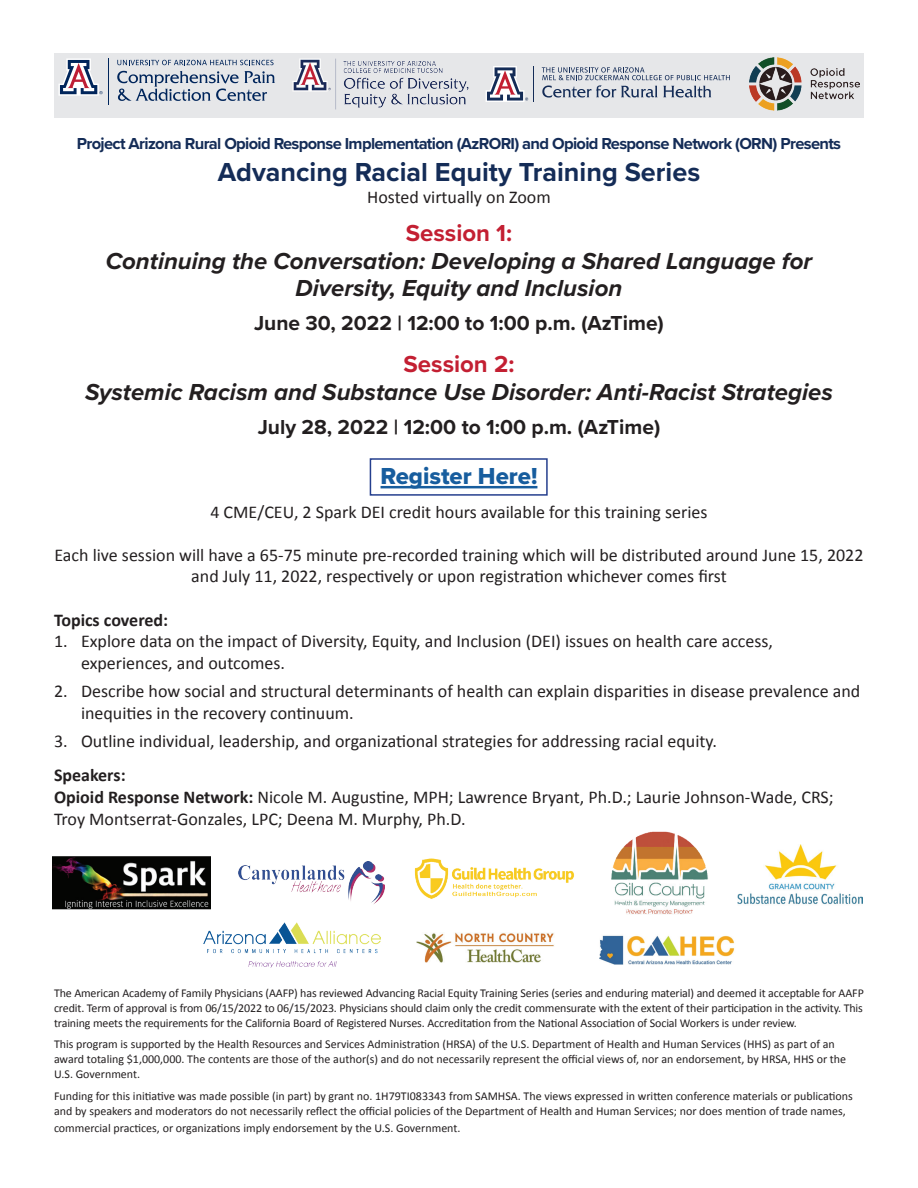
<style>
.page{position:relative;width:918px;height:1188px;background:#fff}
.page>*{position:absolute;margin:0;border:0;box-sizing:border-box;transform-origin:0 0}
.t1{font:700 27px "Proxima Nova";color:#142c57}
.t2{font:italic 700 24px/27.6px "Proxima Nova";color:#231f20;text-align:center}
.t3{font:700 24px "Proxima Nova";color:#c31f32}
.t4{font:24px "Proxima Nova Extrabld";color:#175d9e}
.t5{font:700 21px "Proxima Nova";color:#231f20}
.t6{font:18px/21.6px "Calibri";color:#231f20}
.t7{font:700 18px "Calibri";color:#231f20}
.t8{font:700 16.5px "Proxima Nova";letter-spacing:-.04em;color:#142c57}
.t9{font:12px/15px "Calibri";color:#231f20}
.s1{font-weight:700}
</style>
<div class="page">
<div style="left:54px;top:53px;width:810px;height:65px;background:#e6e7e9"></div>
<div style="left:370px;top:458px;width:178px;height:38px;border:2px solid #253f8e"></div>
<hr style="left:381px;top:486px;width:156px;height:2px;background:#175d9e">
<svg style="left:58px;top:58px;width:45px;height:38px"></svg>
<hr style="left:108px;top:58px;width:1px;height:47px;background:#00255b">
<svg style="left:117px;top:60px;width:157px;height:5px"></svg>
<svg style="left:117px;top:71px;width:158px;height:30px"></svg>
<svg style="left:486px;top:66px;width:42px;height:36px"></svg>
<hr style="left:533px;top:66px;width:1px;height:36px;background:#142c57">
<svg style="left:542px;top:67px;width:188px;height:31px"></svg>
<img style="left:292px;top:58px;width:177px;height:51px">
<img style="left:749px;top:58px;width:111px;height:52px">
<img style="left:53px;top:857px;width:158px;height:52px">
<img style="left:239px;top:862px;width:146px;height:42px">
<img style="left:414px;top:858px;width:160px;height:41px">
<img style="left:611px;top:831px;width:97px;height:83px">
<img style="left:737px;top:845px;width:126px;height:60px">
<img style="left:416px;top:933px;width:138px;height:30px">
<img style="left:599px;top:935px;width:136px;height:30px">
<img style="left:204px;top:922px;width:176px;height:45px">
<p class="t8" style="left:77px;top:131px;width:766px">Project Arizona Rural Opioid Response Implementation (AzRORI) and Opioid Response Network (ORN) Presents</p>
<h1 class="t1" style="left:218px;top:152px;width:484px">Advancing Racial Equity Training Series</h1>
<p class="t6" style="left:367px;top:186px;width:185px">Hosted virtually on Zoom</p>
<h2 class="t3" style="left:406px;top:215px;width:108px">Session 1:</h2>
<p class="t2" style="left:106px;top:246px;width:708px">Continuing the Conversation: Developing a Shared Language for<br>Diversity, Equity and Inclusion</p>
<p class="t5" style="left:254px;top:307px;width:411px">June 30, 2022 | 12:00 to 1:00 p.m. (AzTime)</p>
<p class="t3" style="left:404px;top:347px;width:112px">Session 2:</p>
<p class="t2" style="left:85px;top:378px;width:749px">Systemic Racism and Substance Use Disorder: Anti-Racist Strategies</p>
<h3 class="t5" style="left:258px;top:411px;width:404px">July 28, 2022 | 12:00 to 1:00 p.m. (AzTime)</h3>
<p class="t4" style="left:381px;top:458px;width:158px">Register Here!</p>
<p class="t6" style="left:210px;top:501px;width:499px">4 CME/CEU, 2 Spark DEI credit hours available for this training series</p>
<p class="t6" style="left:54px;top:544px;width:811px">Each live session will have a 65-75 minute pre-recorded training which will be distributed around June 15, 2022</p>
<p class="t6" style="left:191px;top:566px;width:537px">and July 11, 2022, respectively or upon registration whichever comes first</p>
<h4 class="t7" style="left:54px;top:608px;width:116px">Topics covered:</h4>
<p class="t6" style="left:81px;top:631px;width:694px;text-indent:-27px">1. Explore data on the impact of Diversity, Equity, and Inclusion (DEI) issues on health care access, experiences, and outcomes.</p>
<p class="t6" style="left:81px;top:680px;width:781px;text-indent:-27px">2. Describe how social and structural determinants of health can explain disparities in disease prevalence and inequities in the recovery continuum.</p>
<p class="t6" style="left:54px;top:730px;width:665px">3. Outline individual, leadership, and organizational strategies for addressing racial equity.</p>
<p class="t6" style="left:54px;top:765px;width:781px"><span class="s1">Speakers:<br>Opioid Response Network:</span> Nicole M. Augustine, MPH; Lawrence Bryant, Ph.D.; Laurie Johnson-Wade, CRS;<br>Troy Montserrat-Gonzales, LPC; Deena M. Murphy, Ph.D.</p>
<p class="t9" style="left:54px;top:985px;width:811px;text-align:justify">The American Academy of Family Physicians (AAFP) has reviewed Advancing Racial Equity Training Series (series and enduring material) and deemed it acceptable for AAFP credit. Term of approval is from 06/15/2022 to 06/15/2023. Physicians should claim only the credit commensurate with the extent of their participation in the activity. This training meets the requirements for the California Board of Registered Nurses. Accreditation from the National Association of Social Workers is under review.</p>
<p class="t9" style="left:54px;top:1037px;width:794px">This program is supported by the Health Resources and Services Administration (HRSA) of the U.S. Department of Health and Human Services (HHS) as part of an award totaling $1,000,000. The contents are those of the author(s) and do not necessarily represent the official views of, nor an endorsement, by HRSA, HHS or the</p>
<p class="t9" style="left:54px;top:1067px;width:88px">U.S. Government.</p>
<p class="t9" style="left:54px;top:1089px;width:800px">Funding for this initiative was made possible (in part) by grant no. 1H79TI083343 from SAMHSA. The views expressed in written conference materials or publications and by speakers and moderators do not necessarily reflect the official policies of the Department of Health and Human Services; nor does mention of trade names,</p>
<p class="t9" style="left:54px;top:1120px;width:408px">commercial practices, or organizations imply endorsement by the U.S. Government.</p>
</div>
